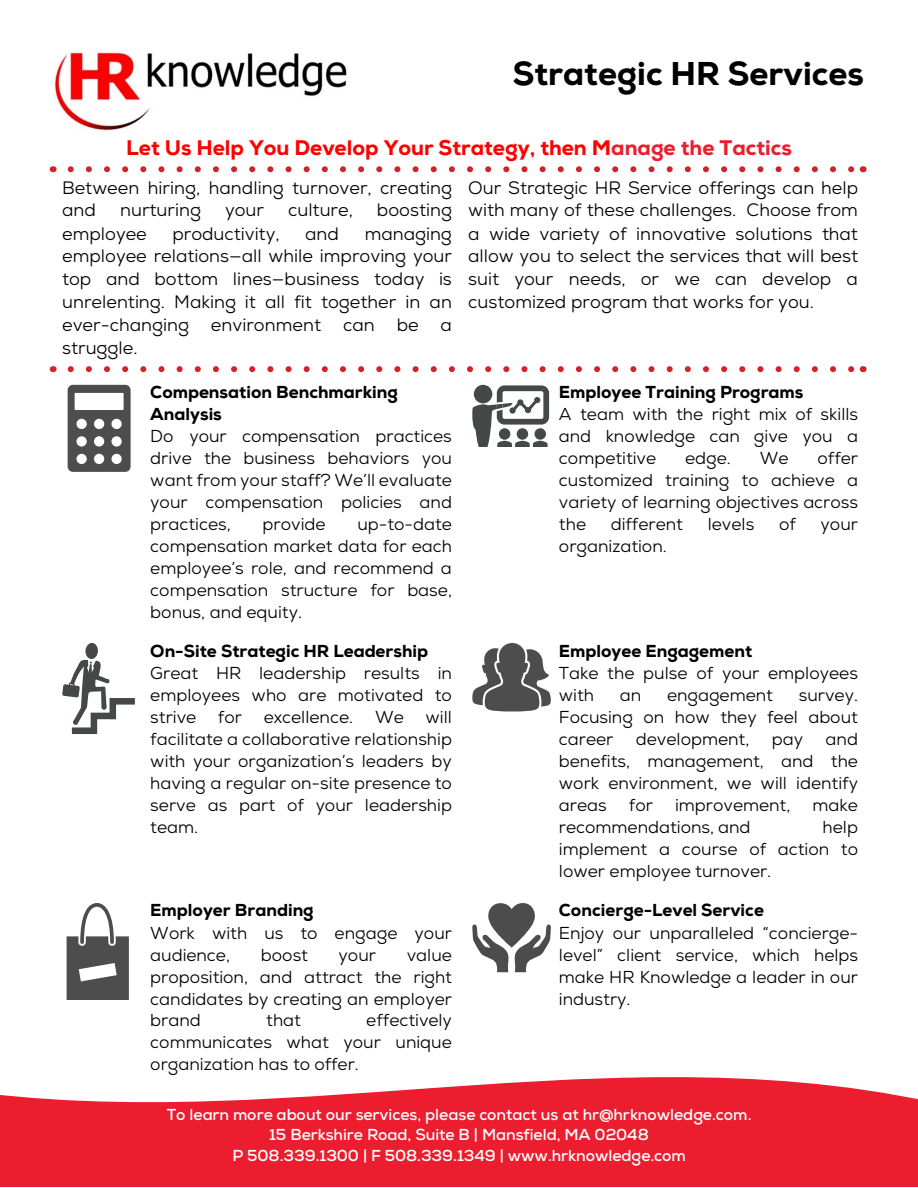
<style>
.page{position:relative;width:918px;height:1188px;background:#fff}
.page>*{position:absolute;margin:0;border:0;box-sizing:border-box;transform-origin:0 0}
.t1{font:800 33px "Nexa";color:#000}
.t2{font:800 21px "Nexa";color:#f00}
.t3{font:18px/23px "Nexa";color:#000;text-align:justify}
.t4{font:17.25px/22px "Nexa";color:#000;text-align:justify}
.t5{font:700 15.9px/20.2px "Nexa";letter-spacing:-.005em;color:#fff;text-align:center}
.s1{color:#eb1d2e}
.s2{font-weight:800}
</style>
<div class="page">
<svg style="left:0;top:1077px;width:918px;height:110px;background:#ed3746"></svg>
<img style="left:54px;top:53px;width:292px;height:78px">
<svg style="left:472px;top:643px;width:79px;height:69px"></svg>
<svg style="left:71px;top:366px;width:783px;height:6px"></svg>
<svg style="left:71px;top:166px;width:783px;height:6px"></svg>
<svg style="left:472px;top:385px;width:77px;height:62px"></svg>
<svg style="left:68px;top:385px;width:63px;height:87px"></svg>
<div style="left:85px;top:643px;width:13px;height:16px;background:#454849;border-radius:50%"></div>
<svg style="left:62px;top:660px;width:73px;height:74px"></svg>
<svg style="left:472px;top:903px;width:79px;height:69px"></svg>
<svg style="left:67px;top:903px;width:62px;height:97px"></svg>
<p class="t1" style="left:513px;top:53px;width:353px">Strategic HR Services</p>
<p class="t2" style="left:126px;top:135px;width:667px">Let Us Help You Develop Your Strategy, then M<span class="s1">anage the Tactics</span></p>
<p class="t3" style="left:62px;top:176px;width:391px">Between hiring, handling turnover, creating and</p>
<p class="t3" style="left:468px;top:176px;width:392px">Our Strategic HR Service offerings can help with many of these challenges. Choose from a wide variety of innovative solutions that allow you to select the services that will best suit your needs, or we can develop a customized program that works for you.</p>
<p class="t3" style="left:120px;top:199px;width:83px">nurturing</p>
<p class="t3" style="left:225px;top:199px;width:40px">your</p>
<p class="t3" style="left:288px;top:199px;width:66px">culture,</p>
<p class="t3" style="left:377px;top:199px;width:77px">boosting</p>
<p class="t3" style="left:62px;top:222px;width:86px">employee</p>
<p class="t3" style="left:172px;top:222px;width:109px">productivity,</p>
<p class="t3" style="left:305px;top:222px;width:35px">and</p>
<p class="t3" style="left:62px;top:222px;width:392px;text-indent:303px">managing employee relations—all while improving your top and bottom lines—business today is unrelenting. Making it all fit together in an ever-changing environment can be a struggle.</p>
<p class="t4" style="left:150px;top:381px;width:303px;text-align:left"><span class="s2">Compensation Benchmarking<br>Analysis<br></span>Do your compensation practices drive the business behaviors you want from your staff? We’ll evaluate your compensation policies and practices,</p>
<p class="t4" style="left:263px;top:513px;width:65px">provide</p>
<p class="t4" style="left:150px;top:513px;width:303px;text-indent:207px">up-to-date compensation market data for each employee’s role, and recommend a compensation structure for base, bonus, and equity.</p>
<p class="t4" style="left:150px;top:640px;width:303px;text-align:left"><span class="s2">On-Site Strategic HR Leadership<br></span>Great HR leadership results in employees who are motivated to strive for excellence.</p>
<p class="t4" style="left:150px;top:706px;width:303px;text-indent:225px">We will facilitate a collaborative relationship with your organization’s leaders by having a regular on-site presence to serve as part of your leadership team.</p>
<p class="t4" style="left:150px;top:900px;width:303px;text-align:left"><span class="s2">Employer Branding<br></span>Work with us to engage your audience,</p>
<p class="t4" style="left:150px;top:944px;width:303px;text-indent:256px">value proposition, and attract the right candidates by creating an employer brand</p>
<p class="t4" style="left:261px;top:944px;width:49px">boost</p>
<p class="t4" style="left:339px;top:944px;width:39px">your</p>
<p class="t4" style="left:150px;top:1010px;width:303px;text-indent:216px">effectively communicates what your unique organization has to offer.</p>
<p class="t4" style="left:266px;top:1010px;width:36px">that</p>
<p class="t4" style="left:559px;top:381px;width:301px;text-align:left"><span class="s2">Employee Training Programs<br></span>A team with the right mix of skills and knowledge can give you a competitive</p>
<p class="t4" style="left:559px;top:447px;width:301px;text-indent:259px">offer customized training to achieve a variety of learning objectives across the</p>
<p class="t4" style="left:685px;top:447px;width:47px">edge.</p>
<p class="t4" style="left:760px;top:447px;width:30px">We</p>
<p class="t4" style="left:611px;top:513px;width:74px">different</p>
<p class="t4" style="left:708px;top:513px;width:48px">levels</p>
<p class="t4" style="left:779px;top:513px;width:18px">of</p>
<p class="t4" style="left:821px;top:513px;width:39px">your</p>
<p class="t4" style="left:559px;top:535px;width:109px">organization.</p>
<p class="t4" style="left:559px;top:640px;width:301px;text-align:left"><span class="s2">Employee Engagement<br></span>Take the pulse of your employees with</p>
<p class="t4" style="left:620px;top:684px;width:23px">an</p>
<p class="t4" style="left:667px;top:684px;width:107px">engagement</p>
<p class="t4" style="left:559px;top:685px;width:301px;text-indent:240px">survey.<br>Focusing on how they feel about career</p>
<p class="t4" style="left:559px;top:728px;width:301px;text-indent:267px">and benefits, management, and the work environment, we will identify areas</p>
<p class="t4" style="left:636px;top:728px;width:115px">development,</p>
<p class="t4" style="left:772px;top:728px;width:33px">pay</p>
<p class="t4" style="left:629px;top:794px;width:26px">for</p>
<p class="t4" style="left:675px;top:794px;width:117px">improvement,</p>
<p class="t4" style="left:813px;top:794px;width:47px">make</p>
<p class="t4" style="left:559px;top:816px;width:193px">recommendations, and</p>
<p class="t4" style="left:559px;top:816px;width:301px;text-indent:264px">help implement a course of action to lower employee turnover.</p>
<p class="t4" style="left:559px;top:900px;width:301px;text-align:left"><span class="s2">Concierge-Level Service<br></span>Enjoy our unparalleled “concierge&shy;level” client service, which helps make HR Knowledge a leader in our industry.</p>
<p class="t5" style="left:167px;top:1104px;width:586px">To learn more about our services, please contact us at hr@hrknowledge.com.<br>15 Berkshire Road, Suite B | Mansfield, MA 02048<br>P 508.339.1300 | F 508.339.1349 | www.hrknowledge.com</p>
</div>
